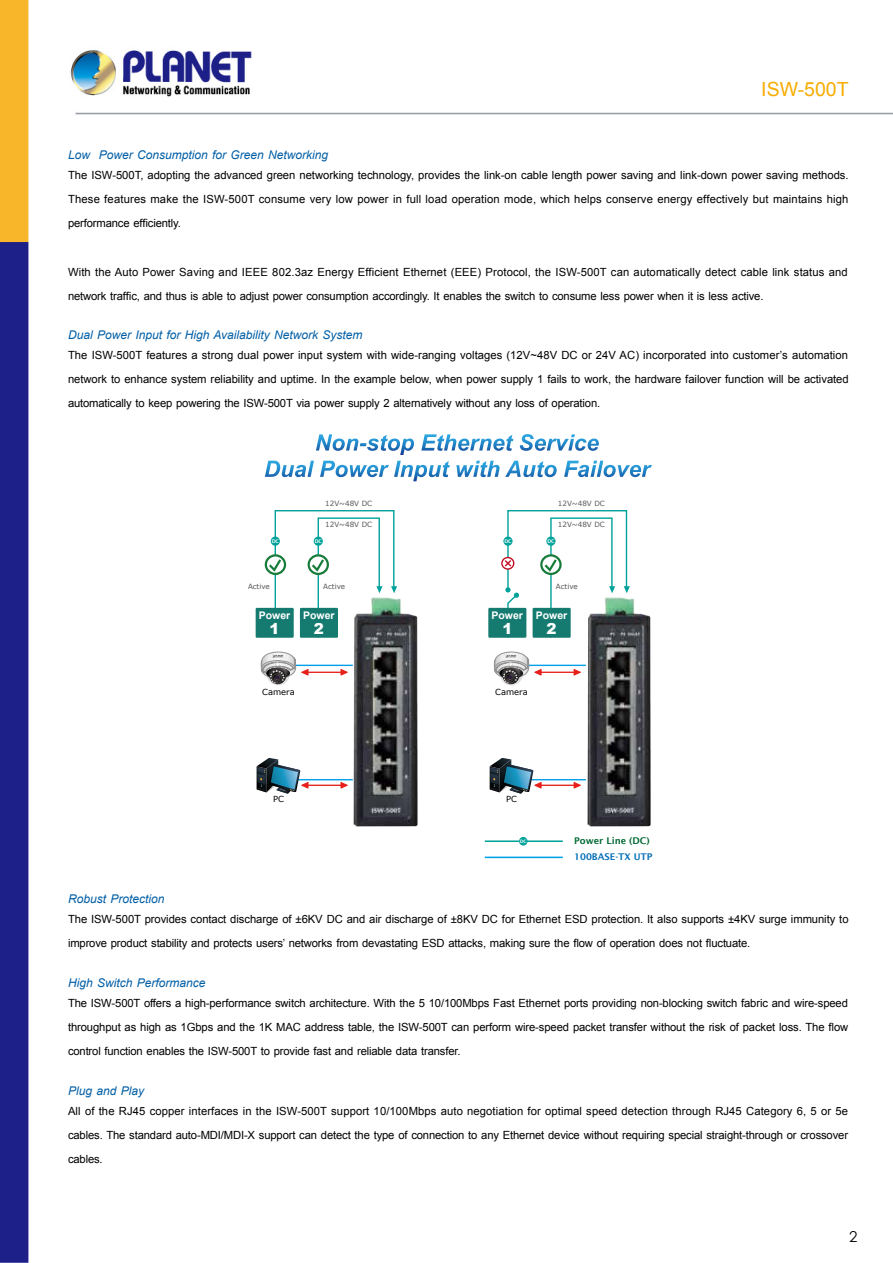
<style>
.page{position:relative;width:893px;height:1263px;background:#fff}
.page>*{position:absolute;margin:0;border:0;box-sizing:border-box;transform-origin:0 0}
.t1{font:19.5px "Arial";color:#f7ac00}
.t2{font:900 15px "Arial";color:#fff}
.t3{font:15px "Century Gothic";color:#000}
.t4{font:italic 12px "Arial";color:#005ea6}
.t5{font:11.25px/24px "Arial";letter-spacing:-.015em;color:#000;text-align:justify}
.t6{font:11.25px/24px "Arial";letter-spacing:.01em;color:#000}
.t7{font:700 10.5px "Arial";color:#fff}
.t8{font:600 9.3px "Lucida Sans";color:#006934}
.t9{font:600 9.3px "Lucida Sans";color:#036eb8}
.t10{font:8.4px "Verdana";color:#000}
.t11{font:7.2px "Verdana";color:#595757}
.t12{font:600 4.95px "Lucida Sans";color:#fff}
.t13{font:600 4.65px "Lucida Sans";color:#fff}
</style>
<div class="page">
<img style="left:0;top:0;width:893px;height:1263px">
<div style="left:501px;top:557px;width:13px;height:13px;border:1px solid #c30d23;border-radius:50%"></div>
<svg style="left:503px;top:509px;width:127px;height:130px"></svg>
<div style="left:488px;top:608px;width:38px;height:30px;background:#157b71"></div>
<div style="left:533px;top:608px;width:38px;height:30px;background:#157b71"></div>
<div style="left:265px;top:554px;width:21px;height:21px;border:2px solid #177b3a;border-radius:50%"></div>
<svg style="left:267px;top:509px;width:130px;height:130px"></svg>
<div style="left:256px;top:608px;width:38px;height:30px;background:#157b71"></div>
<div style="left:300px;top:608px;width:38px;height:30px;background:#157b71"></div>
<svg style="left:265px;top:461px;width:49px;height:16px"></svg>
<svg style="left:320px;top:461px;width:130px;height:20px"></svg>
<svg style="left:456px;top:461px;width:101px;height:16px"></svg>
<svg style="left:564px;top:461px;width:88px;height:16px"></svg>
<svg style="left:316px;top:434px;width:98px;height:21px"></svg>
<svg style="left:421px;top:434px;width:92px;height:17px"></svg>
<svg style="left:520px;top:434px;width:79px;height:17px"></svg>
<hr style="left:288px;top:665px;width:65px;height:1px;background:#00a0e9">
<hr style="left:288px;top:779px;width:65px;height:1px;background:#00a0e9">
<svg style="left:261px;top:647px;width:48px;height:38px"></svg>
<svg style="left:340px;top:668px;width:2px;height:8px"></svg>
<hr style="left:305px;top:672px;width:38px;height:1px;background:#e71e19">
<svg style="left:257px;top:758px;width:52px;height:36px"></svg>
<svg style="left:340px;top:781px;width:2px;height:8px"></svg>
<hr style="left:305px;top:785px;width:38px;height:1px;background:#e71e19">
<hr style="left:522px;top:665px;width:64px;height:1px;background:#00a0e9">
<hr style="left:522px;top:779px;width:64px;height:1px;background:#00a0e9">
<svg style="left:494px;top:647px;width:48px;height:38px"></svg>
<svg style="left:573px;top:668px;width:2px;height:8px"></svg>
<hr style="left:538px;top:672px;width:38px;height:1px;background:#e71e19">
<svg style="left:490px;top:758px;width:52px;height:36px"></svg>
<svg style="left:573px;top:781px;width:2px;height:8px"></svg>
<hr style="left:538px;top:785px;width:38px;height:1px;background:#e71e19">
<hr style="left:485px;top:840px;width:78px;height:2px;background:#00a29a">
<div style="left:519px;top:837px;width:9px;height:8px;background:#00a29a;border-radius:50%"></div>
<hr style="left:485px;top:856px;width:78px;height:2px;background:#00a0e9">
<img style="left:342px;top:591px;width:86px;height:248px">
<img style="left:575px;top:591px;width:87px;height:248px">
<h1 class="t1" style="left:761px;top:77px;width:89px">ISW-500T</h1>
<p class="t4" style="left:68px;top:147px;width:262px">Low Power Consumption for Green Networking</p>
<p class="t5" style="left:68px;top:164px;width:782px">The ISW-500T, adopting the advanced green networking technology, provides the link-on cable length power saving and link-down power saving methods.<br>These features make the ISW-500T consume very low power in full load operation mode, which helps conserve energy effectively but maintains high performance efficiently.</p>
<p class="t6" style="left:68px;top:260px;width:781px">With the Auto Power Saving and IEEE 802.3az Energy Efficient Ethernet (EEE) Protocol, the ISW-500T can automatically detect cable link status and network traffic, and thus is able to adjust power consumption accordingly. It enables the switch to consume less power when it is less active.</p>
<p class="t4" style="left:68px;top:327px;width:296px">Dual Power Input for High Availability Network System</p>
<p class="t5" style="left:68px;top:344px;width:782px">The ISW-500T features a strong dual power input system with wide-ranging voltages (12V~48V DC or 24V AC) incorporated into customer’s automation network to enhance system reliability and uptime. In the example below, when power supply 1 fails to work, the hardware failover function will be activated automatically to keep powering the ISW-500T via power supply 2 alternatively without any loss of operation.</p>
<p class="t11" style="left:325px;top:498px;width:48px">12V~48V DC</p>
<p class="t11" style="left:325px;top:520px;width:48px">12V~48V DC</p>
<p class="t11" style="left:558px;top:498px;width:48px">12V~48V DC</p>
<p class="t11" style="left:558px;top:520px;width:48px">12V~48V DC</p>
<p class="t12" style="left:272px;top:538px;width:9px">DC</p>
<p class="t12" style="left:315px;top:538px;width:9px">DC</p>
<p class="t12" style="left:504px;top:538px;width:9px">DC</p>
<p class="t12" style="left:547px;top:538px;width:9px">DC</p>
<p class="t11" style="left:248px;top:582px;width:23px">Active</p>
<p class="t11" style="left:323px;top:582px;width:23px">Active</p>
<p class="t11" style="left:556px;top:582px;width:23px">Active</p>
<p class="t7" style="left:259px;top:608px;width:33px">Power</p>
<h2 class="t2" style="left:270px;top:617px;width:12px">1</h2>
<p class="t7" style="left:303px;top:608px;width:33px">Power</p>
<h2 class="t2" style="left:314px;top:617px;width:12px">2</h2>
<p class="t7" style="left:492px;top:608px;width:33px">Power</p>
<h2 class="t2" style="left:502px;top:617px;width:12px">1</h2>
<p class="t7" style="left:536px;top:608px;width:33px">Power</p>
<h2 class="t2" style="left:547px;top:617px;width:12px">2</h2>
<p class="t10" style="left:262px;top:686px;width:34px">Camera</p>
<p class="t10" style="left:495px;top:686px;width:34px">Camera</p>
<p class="t10" style="left:273px;top:793px;width:12px">PC</p>
<p class="t10" style="left:506px;top:793px;width:12px">PC</p>
<p class="t13" style="left:520px;top:838px;width:8px">DC</p>
<p class="t8" style="left:574px;top:836px;width:77px">Power Line (DC)</p>
<p class="t9" style="left:574px;top:852px;width:80px">100BASE-TX UTP</p>
<p class="t4" style="left:68px;top:891px;width:98px">Robust Protection</p>
<p class="t5" style="left:68px;top:907px;width:782px">The ISW-500T provides contact discharge of ±6KV DC and air discharge of ±8KV DC for Ethernet ESD protection. It also supports ±4KV surge immunity to improve product stability and protects users’ networks from devastating ESD attacks, making sure the flow of operation does not fluctuate.</p>
<p class="t4" style="left:68px;top:975px;width:139px">High Switch Performance</p>
<p class="t5" style="left:68px;top:991px;width:782px">The ISW-500T offers a high-performance switch architecture. With the 5 10/100Mbps Fast Ethernet ports providing non-blocking switch fabric and wire-speed throughput as high as 1Gbps and the 1K MAC address table, the ISW-500T can perform wire-speed packet transfer without the risk of packet loss. The flow control function enables the ISW-500T to provide fast and reliable data transfer.</p>
<p class="t4" style="left:68px;top:1083px;width:78px">Plug and Play</p>
<p class="t5" style="left:68px;top:1099px;width:781px">All of the RJ45 copper interfaces in the ISW-500T support 10/100Mbps auto negotiation for optimal speed detection through RJ45 Category 6, 5 or 5e cables. The standard auto-MDI/MDI-X support can detect the type of connection to any Ethernet device without requiring special straight-through or crossover cables.</p>
<h2 class="t3" style="left:849px;top:1225px;width:10px">2</h2>
</div>
